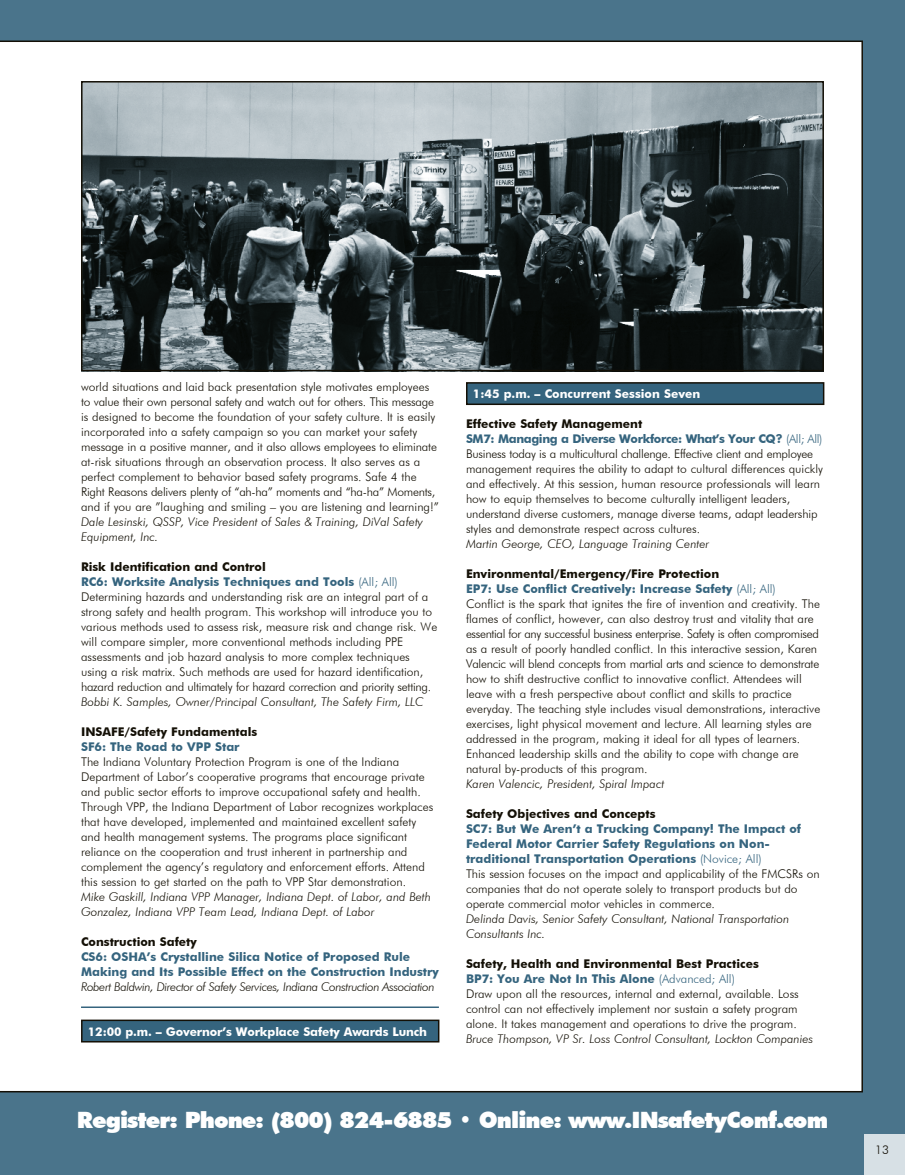
<style>
.page{position:relative;width:905px;height:1175px;background:#fff}
.page>*{position:absolute;margin:0;border:0;box-sizing:border-box;transform-origin:0 0}
.t1{font:900 22.5px "Futura BT";letter-spacing:-.04em;color:#fff}
.t2{font:300 12px/15px "Futura BT";color:#141006}
.t3{font:italic 300 12px/15px "Futura BT";color:#141006}
.t4{font:700 12px/15px "Futura BT";color:#35647e}
.t5{font:700 12px "Futura BT";letter-spacing:-.01em;color:#fff}
.t6{font:700 12px "Futura BT";color:#141006}
.t7{font:italic 300 12px "Futura BT";letter-spacing:-.03em;color:#141006}
.s1{font-weight:700}
.s2{font-weight:700;color:#35647e}
.s3{color:#35647e}
</style>
<div class="page">
<div style="left:0;top:0;width:904px;height:1174px;background:#4a748b"></div>
<div style="left:0;top:40px;width:862px;height:1052px;background:#fff"></div>
<div style="left:864px;top:1134px;width:40px;height:40px;background:#d7e0e5"></div>
<hr style="left:81px;top:1006px;width:358px;height:2px;background:#35647e">
<div style="left:82px;top:1020px;width:356px;height:21px;background:#35647e"></div>
<div style="left:81px;top:1019px;width:358px;height:23px;border:2px solid #141006"></div>
<div style="left:466px;top:383px;width:357px;height:21px;background:#35647e"></div>
<div style="left:466px;top:382px;width:358px;height:23px;border:2px solid #141006"></div>
<img style="left:84px;top:84px;width:737px;height:284px">
<div style="left:81px;top:81px;width:743px;height:290px;border:2px solid #141006"></div>
<p class="t2" style="left:81px;top:379px;width:359px">world situations and laid back presentation style motivates employees to value their own personal safety and watch out for others. This message is designed to become the foundation of your safety culture. It is easily incorporated into a safety campaign so you can market your safety message in a positive manner, and it also allows employees to eliminate at-risk situations through an observation process. It also serves as a perfect complement to behavior based safety programs. Safe 4 the Right Reasons delivers plenty of “ah-ha” moments and “ha-ha” Moments, and if you are ”laughing and smiling – you are listening and learning!”</p>
<p class="t3" style="left:81px;top:514px;width:343px">Dale Lesinski, QSSP, Vice President of Sales &amp; Training, DiVal Safety<br>Equipment, Inc.</p>
<p class="t2" style="left:81px;top:559px;width:358px"><span class="s1">Risk Identification and Control<br></span><span class="s2">RC6: Worksite Analysis Techniques and Tools</span> <span class="s3">(All; All)<br></span>Determining hazards and understanding risk are an integral part of a strong safety and health program. This workshop will introduce you to various methods used to assess risk, measure risk and change risk. We will compare simpler, more conventional methods including PPE assessments and job hazard analysis to more complex techniques using a risk matrix. Such methods are used for hazard identification, hazard reduction and ultimately for hazard correction and priority setting.</p>
<p class="t3" style="left:81px;top:694px;width:344px">Bobbi K. Samples, Owner/Principal Consultant, The Safety Firm, LLC</p>
<p class="t6" style="left:81px;top:725px;width:178px">INSAFE/Safety Fundamentals</p>
<p class="t4" style="left:81px;top:739px;width:160px">SF6: The Road to VPP Star</p>
<p class="t2" style="left:81px;top:754px;width:354px">The Indiana Voluntary Protection Program is one of the Indiana Department of Labor’s cooperative programs that encourage private and public sector efforts to improve occupational safety and health.<br>Through VPP, the Indiana Department of Labor recognizes workplaces that have developed, implemented and maintained excellent safety and health management systems. The programs place significant reliance on the cooperation and trust inherent in partnership and complement the agency’s regulatory and enforcement efforts. Attend this session to get started on the path to VPP Star demonstration.</p>
<p class="t3" style="left:81px;top:889px;width:351px">Mike Gaskill, Indiana VPP Manager, Indiana Dept. of Labor, and Beth<br>Gonzalez, Indiana VPP Team Lead, Indiana Dept. of Labor</p>
<p class="t6" style="left:81px;top:935px;width:117px">Construction Safety</p>
<p class="t4" style="left:81px;top:949px;width:359px">CS6: OSHA’s Crystalline Silica Notice of Proposed Rule<br>Making and Its Possible Effect on the Construction Industry</p>
<p class="t7" style="left:81px;top:980px;width:355px">Robert Baldwin, Director of Safety Services, Indiana Construction Association</p>
<p class="t5" style="left:88px;top:1024px;width:340px">12:00 p.m. – Governor’s Workplace Safety Awards Lunch</p>
<p class="t5" style="left:473px;top:386px;width:229px">1:45 p.m. – Concurrent Session Seven</p>
<p class="t2" style="left:466px;top:416px;width:358px"><span class="s1">Effective Safety Management<br></span><span class="s2">SM7: Managing a Diverse Workforce: What’s Your CQ?</span> <span class="s3">(All; All)<br></span>Business today is a multicultural challenge. Effective client and employee management requires the ability to adapt to cultural differences quickly and effectively. At this session, human resource professionals will learn how to equip themselves to become culturally intelligent leaders, understand diverse customers, manage diverse teams, adapt leadership styles and demonstrate respect across cultures.</p>
<p class="t3" style="left:466px;top:536px;width:245px">Martin George, CEO, Language Training Center</p>
<p class="t2" style="left:466px;top:566px;width:356px"><span class="s1">Environmental/Emergency/Fire Protection<br></span><span class="s2">EP7: Use Conflict Creatively: Increase Safety</span> <span class="s3">(All; All)<br></span>Conflict is the spark that ignites the fire of invention and creativity. The flames of conflict, however, can also destroy trust and vitality that are essential for any successful business enterprise. Safety is often compromised as a result of poorly handled conflict. In this interactive session, Karen Valencic will blend concepts from martial arts and science to demonstrate how to shift destructive conflict to innovative conflict. Attendees will leave with a fresh perspective about conflict and skills to practice everyday. The teaching style includes visual demonstrations, interactive exercises, light physical movement and lecture. All learning styles are addressed in the program, making it ideal for all types of learners.<br>Enhanced leadership skills and the ability to cope with change are natural by-products of this program.</p>
<p class="t3" style="left:466px;top:776px;width:200px">Karen Valencic, President, Spiral Impact</p>
<p class="t6" style="left:466px;top:806px;width:191px">Safety Objectives and Concepts</p>
<p class="t2" style="left:466px;top:821px;width:355px"><span class="s2">SC7: But We Aren’t a Trucking Company! The Impact of Federal Motor Carrier Safety Regulations on Non&shy;traditional Transportation Operations</span> <span class="s3">(Novice; All)<br></span>This session focuses on the impact and applicability of the FMCSRs on companies that do not operate solely to transport products but do operate commercial motor vehicles in commerce.</p>
<p class="t3" style="left:466px;top:911px;width:325px">Delinda Davis, Senior Safety Consultant, National Transportation<br>Consultants Inc.</p>
<p class="t2" style="left:466px;top:956px;width:334px"><span class="s1">Safety, Health and Environmental Best Practices<br></span><span class="s2">BP7: You Are Not In This Alone</span> <span class="s3">(Advanced; All)<br></span>Draw upon all the resources, internal and external, available. Loss control can not effectively implement nor sustain a safety program alone. It takes management and operations to drive the program.</p>
<p class="t3" style="left:466px;top:1031px;width:349px">Bruce Thompson, VP Sr. Loss Control Consultant, Lockton Companies</p>
<h1 class="t1" style="left:77px;top:1106px;width:752px">Register: Phone: (800) 824-6885 • Online: www.INsafetyConf.com</h1>
<p class="t2" style="left:875px;top:1142px;width:15px">13</p>
</div>
